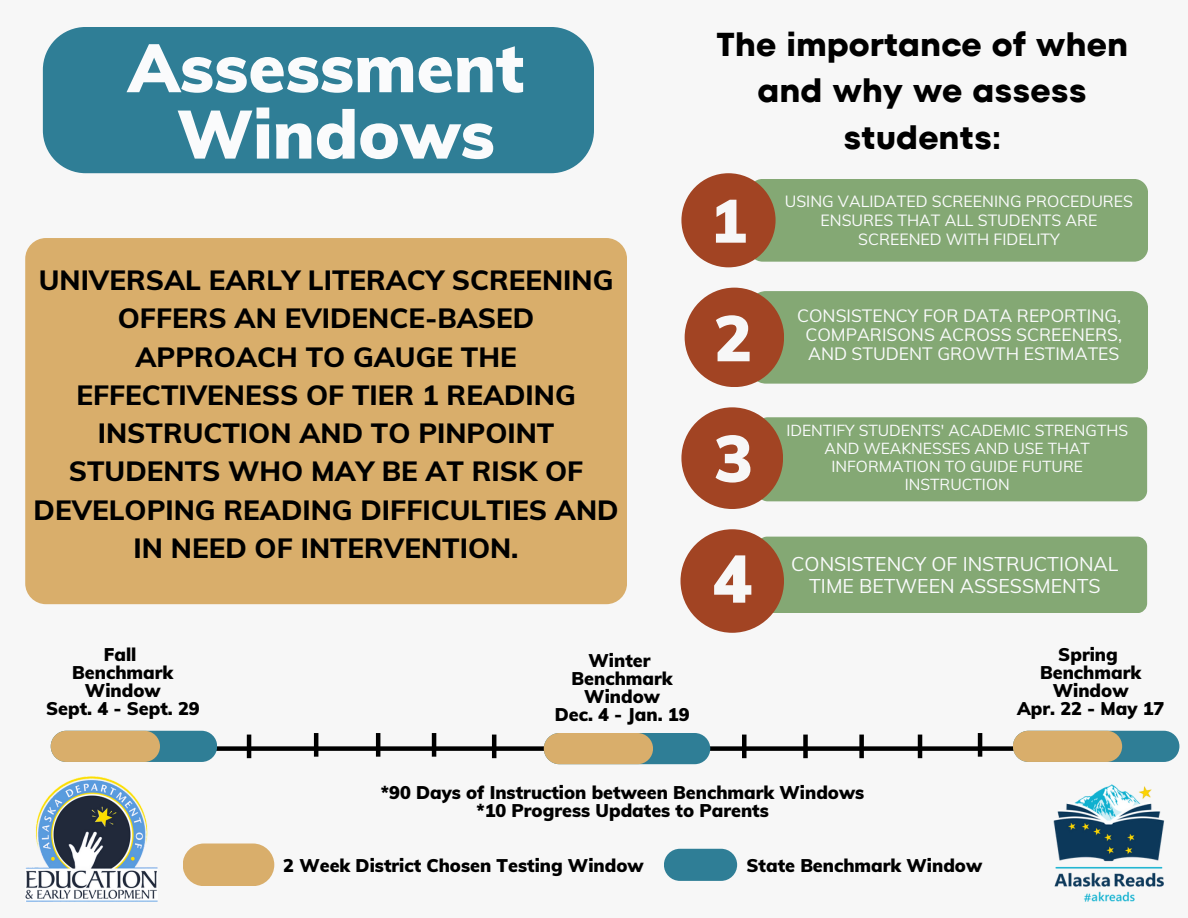
<style>
.page{position:relative;width:1188px;height:918px;background:#f7f7f7}
.page>*{position:absolute;margin:0;border:0;box-sizing:border-box;transform-origin:0 0}
.t1{font:900 67.5px "Muli";color:#fafbfc}
.t2{font:900 66.45px "Muli";color:#f7f7f7}
.t3{font:900 65.25px "Muli";color:#f7f7f7}
.t4{font:900 63.75px "Muli";color:#f7f7f7}
.t5{font:900 60.45px "Muli";color:#f7f7f7}
.t6{font:700 33px/46.2px "TT Fors";color:#000;text-align:center}
.t7{font:800 27.9px/38.2px "Muli";color:#000;text-align:center}
.t8{font:19.5px/22.5px "Muli";color:#fafbfc;text-align:center}
.t9{font:900 18px "Muli";color:#000}
.t10{font:17.55px/19.2px "Muli";color:#fafbfc;text-align:center}
.t11{font:15.9px/19.2px "Muli";color:#fafbfc;text-align:center}
.t12{font:15.6px/18px "Muli";color:#fafbfc;text-align:center}
</style>
<div class="page">
<img style="left:25px;top:776px;width:133px;height:125px">
<div style="left:25px;top:238px;width:602px;height:366px;background:#d9ae6b;border-radius:21px"></div>
<div style="left:69px;top:746px;width:1080px;height:5px;background:#000"></div>
<div style="left:43px;top:27px;width:551px;height:146px;background:#2f7e96"></div>
<div style="left:51px;top:731px;width:166px;height:31px;background:#2f7e96;border-radius:16px"></div>
<div style="left:1013px;top:731px;width:166px;height:31px;background:#2f7e96;border-radius:16px"></div>
<div style="left:544px;top:733px;width:166px;height:31px;background:#2f7e96;border-radius:16px"></div>
<div style="left:51px;top:731px;width:109px;height:31px;background:#d9ae6b;border-radius:16px"></div>
<div style="left:544px;top:733px;width:109px;height:31px;background:#d9ae6b;border-radius:16px"></div>
<div style="left:1013px;top:731px;width:109px;height:31px;background:#d9ae6b;border-radius:16px"></div>
<div style="left:183px;top:844px;width:91px;height:42px;background:#d9ae6b;border-radius:21px"></div>
<div style="left:664px;top:849px;width:73px;height:32px;background:#2f7e96;border-radius:16px"></div>
<img style="left:1054px;top:784px;width:111px;height:118px">
<div style="left:757px;top:537px;width:390px;height:76px;background:#84a874;border-radius:10px"></div>
<div style="left:681px;top:529px;width:103px;height:104px;background:#a24423;border-radius:50%"></div>
<div style="left:749px;top:179px;width:399px;height:83px;background:#84a874;border-radius:14px"></div>
<div style="left:681px;top:173px;width:95px;height:94px;background:#a24423;border-radius:50%"></div>
<div style="left:749px;top:291px;width:399px;height:93px;background:#84a874;border-radius:17px"></div>
<div style="left:685px;top:288px;width:99px;height:99px;background:#a24423;border-radius:50%"></div>
<div style="left:757px;top:417px;width:390px;height:84px;background:#84a874;border-radius:11px"></div>
<div style="left:681px;top:407px;width:102px;height:102px;background:#a24423;border-radius:50%"></div>
<hr style="left:247px;top:735px;width:4px;height:23px;background:#000">
<div style="left:742px;top:735px;width:5px;height:23px;background:#000"></div>
<hr style="left:376px;top:733px;width:4px;height:24px;background:#000">
<hr style="left:432px;top:733px;width:4px;height:24px;background:#000">
<hr style="left:492px;top:735px;width:4px;height:23px;background:#000">
<hr style="left:314px;top:733px;width:4px;height:24px;background:#000">
<div style="left:803px;top:735px;width:5px;height:23px;background:#000"></div>
<div style="left:859px;top:735px;width:5px;height:23px;background:#000"></div>
<hr style="left:918px;top:735px;width:4px;height:23px;background:#000">
<hr style="left:978px;top:733px;width:4px;height:24px;background:#000">
<p class="t1" style="left:128px;top:24px;width:397px">Assessment</p>
<p class="t1" style="left:177px;top:91px;width:320px">Windows</p>
<p class="t7" style="left:34px;top:260px;width:587px">UNIVERSAL EARLY LITERACY SCREENING<br>OFFERS AN EVIDENCE-BASED<br>APPROACH TO GAUGE THE<br>EFFECTIVENESS OF TIER 1 READING<br>INSTRUCTION AND TO PINPOINT<br>STUDENTS WHO MAY BE AT RISK OF<br>DEVELOPING READING DIFFICULTIES AND<br>IN NEED OF INTERVENTION.</p>
<p class="t9" style="left:104px;top:643px;width:34px">Fall</p>
<p class="t9" style="left:72px;top:661px;width:103px">Benchmark</p>
<p class="t9" style="left:85px;top:679px;width:77px">Window</p>
<p class="t9" style="left:46px;top:697px;width:155px">Sept. 4 - Sept. 29</p>
<p class="t9" style="left:589px;top:649px;width:63px">Winter</p>
<p class="t9" style="left:572px;top:667px;width:103px">Benchmark</p>
<p class="t9" style="left:584px;top:685px;width:77px">Window</p>
<p class="t9" style="left:555px;top:703px;width:136px">Dec. 4 - Jan. 19</p>
<p class="t6" style="left:716px;top:22px;width:413px">The importance of when and why we assess students:</p>
<p class="t5" style="left:710px;top:182px;width:38px">1</p>
<p class="t4" style="left:714px;top:297px;width:40px">2</p>
<p class="t3" style="left:714px;top:416px;width:41px">3</p>
<p class="t2" style="left:712px;top:536px;width:41px">4</p>
<p class="t11" style="left:785px;top:191px;width:350px">USING VALIDATED SCREENING PROCEDURES<br>ENSURES THAT ALL STUDENTS ARE<br>SCREENED WITH FIDELITY</p>
<p class="t10" style="left:797px;top:306px;width:327px">CONSISTENCY FOR DATA REPORTING,<br>COMPARISONS ACROSS SCREENERS,<br>AND STUDENT GROWTH ESTIMATES</p>
<p class="t12" style="left:786px;top:421px;width:343px">IDENTIFY STUDENTS' ACADEMIC STRENGTHS<br>AND WEAKNESSES AND USE THAT<br>INFORMATION TO GUIDE FUTURE<br>INSTRUCTION</p>
<p class="t8" style="left:791px;top:552px;width:329px">CONSISTENCY OF INSTRUCTIONAL<br>TIME BETWEEN ASSESSMENTS</p>
<p class="t9" style="left:1058px;top:643px;width:61px">Spring</p>
<p class="t9" style="left:1040px;top:661px;width:103px">Benchmark</p>
<p class="t9" style="left:1053px;top:679px;width:77px">Window</p>
<p class="t9" style="left:1017px;top:697px;width:149px">Apr. 22 - May 17</p>
<p class="t9" style="left:381px;top:781px;width:485px">*90 Days of Instruction between Benchmark Windows</p>
<p class="t9" style="left:476px;top:799px;width:294px">*10 Progress Updates to Parents</p>
<p class="t9" style="left:283px;top:853px;width:362px">2 Week District Chosen Testing Window</p>
<p class="t9" style="left:747px;top:853px;width:237px">State Benchmark Window</p>
</div>
